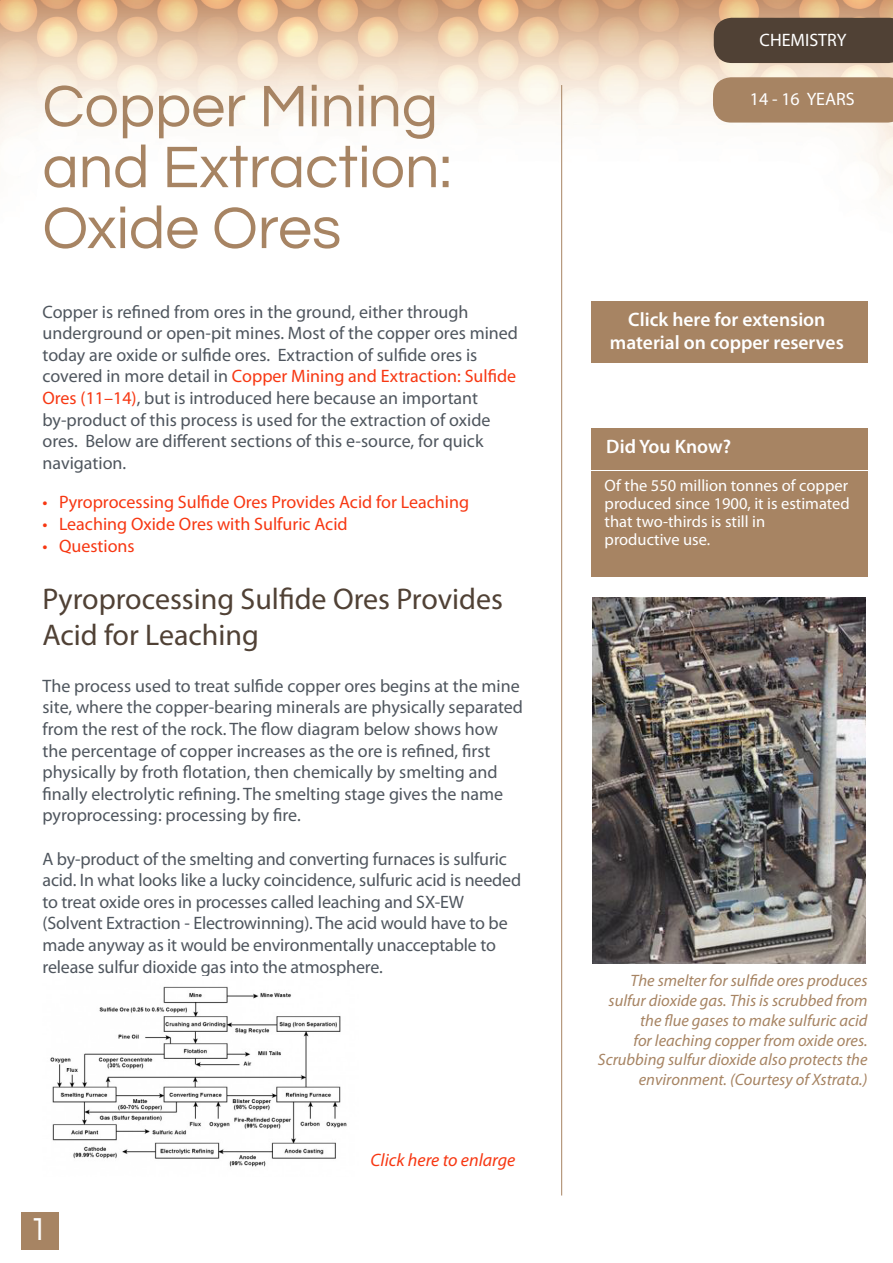
<style>
.page{position:relative;width:893px;height:1263px;background:#fff}
.page>*{position:absolute;margin:0;border:0;box-sizing:border-box;transform-origin:0 0}
.t1{font:60.9px "Questrial";color:#a78463}
.t2{font:33px "Questrial";color:#fff}
.t3{font:30px/36px "Myriad Pro";color:#504135}
.t4{font:600 19.5px/23.4px "Myriad Pro";color:#fff;text-align:center}
.t5{font:18px/21.6px "Myriad Pro";color:#4f565e}
.t6{font:18px "Myriad Pro";color:#f73712}
.t7{font:18px "Myriad Pro";color:#fff}
.t8{font:italic 18px "Myriad Pro";color:#f73712}
.t9{font:italic 16.5px/19.8px "Myriad Pro";color:#a78463;text-align:right}
.t10{font:16.5px/18px "Myriad Pro";color:#fff}
.s1{color:#f73712}
</style>
<div class="page">
<img style="left:0;top:0;width:893px;height:301px">
<hr style="left:561px;top:85px;width:1px;height:1110px;background:#a78463">
<img style="left:50px;top:986px;width:297px;height:181px">
<div style="left:713px;top:77px;width:180px;height:46px;background:#a78463"></div>
<div style="left:21px;top:1212px;width:38px;height:38px;background:#a78463"></div>
<div style="left:714px;top:18px;width:179px;height:45px;background:#504135"></div>
<div style="left:591px;top:471px;width:276px;height:106px;background:#a78463"></div>
<div style="left:591px;top:428px;width:276px;height:41px;background:#a78463"></div>
<div style="left:591px;top:301px;width:276px;height:61px;background:#a78463"></div>
<img style="left:592px;top:598px;width:273px;height:365px">
<p class="t1" style="left:43px;top:76px;width:397px">Copper Mining</p>
<p class="t1" style="left:43px;top:137px;width:411px">and Extraction:</p>
<p class="t1" style="left:43px;top:198px;width:300px">Oxide Ores</p>
<p class="t5" style="left:43px;top:300px;width:477px">Copper is refined from ores in the ground, either through underground or open-pit mines. Most of the copper ores mined today are oxide or sulfide ores. Extraction of sulfide ores is covered in more detail in <span class="s1">Copper Mining and Extraction: Sulfide Ores (11–14)</span>, but is introduced here because an important by-product of this process is used for the extraction of oxide ores.   Below are different sections of this e-source, for quick navigation.</p>
<p class="t6" style="left:43px;top:491px;width:428px">• Pyroprocessing Sulfide Ores Provides Acid for Leaching</p>
<p class="t6" style="left:43px;top:513px;width:307px">• Leaching Oxide Ores with Sulfuric Acid</p>
<p class="t6" style="left:43px;top:534px;width:94px">• Questions</p>
<p class="t3" style="left:43px;top:581px;width:462px">Pyroprocessing Sulfide Ores Provides<br>Acid for Leaching</p>
<p class="t5" style="left:43px;top:674px;width:482px">The process used to treat sulfide copper ores begins at the mine site, where the copper-bearing minerals are physically separated from the rest of the rock. The flow diagram below shows how the percentage of copper increases as the ore is refined, first physically by froth flotation, then chemically by smelting and finally electrolytic refining. The smelting stage gives the name pyroprocessing: processing by fire.</p>
<p class="t5" style="left:43px;top:847px;width:480px">A by-product of the smelting and converting furnaces is sulfuric acid. In what looks like a lucky coincidence, sulfuric acid is needed to treat oxide ores in processes called leaching and SX-EW (Solvent Extraction - Electrowinning). The acid would have to be made anyway as it would be environmentally unacceptable to release sulfur dioxide gas into the atmosphere.</p>
<p class="t2" style="left:29px;top:1213px;width:20px">1</p>
<p class="t8" style="left:371px;top:1148px;width:146px">Click here to enlarge</p>
<p class="t7" style="left:760px;top:29px;width:88px">CHEMISTRY</p>
<p class="t7" style="left:750px;top:88px;width:106px">14 - 16 YEARS</p>
<p class="t4" style="left:610px;top:307px;width:235px">Click here for extension material on copper reserves</p>
<p class="t4" style="left:606px;top:434px;width:126px">Did You Know?</p>
<p class="t10" style="left:605px;top:476px;width:247px">Of the 550 million tonnes of copper produced since 1900, it is estimated that two-thirds is still in<br>productive use.</p>
<p class="t9" style="left:598px;top:970px;width:271px">The smelter for sulfide ores produces sulfur dioxide gas. This is scrubbed from the flue gases to make sulfuric acid<br>for leaching copper from oxide ores.<br>Scrubbing sulfur dioxide also protects the environment. (Courtesy of Xstrata.)</p>
</div>
